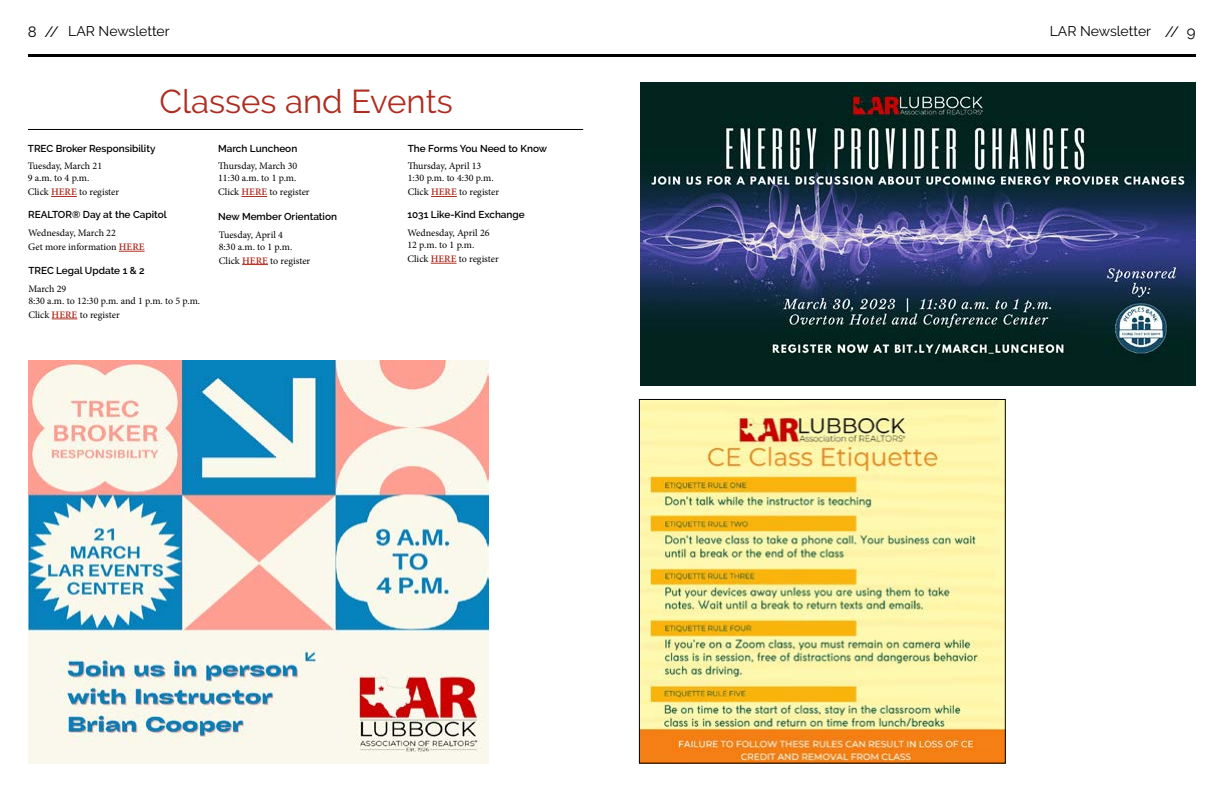
<style>
.page{position:relative;width:1224px;height:792px;background:#fff}
.page>*{position:absolute;margin:0;border:0;box-sizing:border-box;transform-origin:0 0}
.t1{font:33px "Raleway";color:#ae2d20}
.t2{font:14px "Raleway";color:#000}
.t3{font:10px/12px "Minion Pro";letter-spacing:-.005em;color:#000}
.t4{font:600 10px "Raleway";color:#000}
.s1{font-size:15px}
.s2{font-weight:600;color:#ae2d20}
</style>
<div class="page">
<hr style="left:28px;top:54px;width:1168px;height:3px;background:#000">
<hr style="left:28px;top:129px;width:555px;height:1px;background:#000">
<img style="left:28px;top:361px;width:461px;height:403px">
<img style="left:641px;top:401px;width:363px;height:361px">
<div style="left:639px;top:399px;width:367px;height:365px;border:1px solid #000"></div>
<img style="left:640px;top:82px;width:556px;height:304px">
<svg style="left:242px;top:264px;width:26px;height:1px"></svg>
<svg style="left:119px;top:251px;width:26px;height:1px"></svg>
<svg style="left:241px;top:196px;width:26px;height:1px"></svg>
<svg style="left:431px;top:196px;width:26px;height:1px"></svg>
<svg style="left:52px;top:318px;width:25px;height:1px"></svg>
<svg style="left:431px;top:263px;width:25px;height:1px"></svg>
<svg style="left:51px;top:196px;width:26px;height:1px"></svg>
<h2 class="t2" style="left:28px;top:23px;width:143px"><span class="s1">8 //</span> LAR Newsletter</h2>
<h2 class="t2" style="left:1050px;top:23px;width:147px">LAR Newsletter <span class="s1">// 9</span></h2>
<h1 class="t1" style="left:159px;top:82px;width:295px">Classes and Events</h1>
<p class="t4" style="left:28px;top:142px;width:129px">TREC Broker Responsibility</p>
<p class="t3" style="left:28px;top:160px;width:76px">Tuesday, March 21<br>9 a.m. to 4 p.m.</p>
<p class="t3" style="left:28px;top:186px;width:93px">Click <span class="s2">HERE</span> to register</p>
<p class="t4" style="left:28px;top:209px;width:140px">REALTOR® Day at the Capitol</p>
<p class="t3" style="left:28px;top:226px;width:118px;line-height:14px">Wednesday, March 22<br>Get more information <span class="s2">HERE</span></p>
<p class="t4" style="left:28px;top:265px;width:118px">TREC Legal Update 1 &amp; 2</p>
<p class="t3" style="left:28px;top:283px;width:173px">March 29<br>8:30 a.m. to 12:30 p.m. and 1 p.m. to 5 p.m.</p>
<p class="t3" style="left:28px;top:309px;width:93px">Click <span class="s2">HERE</span> to register</p>
<p class="t4" style="left:218px;top:142px;width:81px">March Luncheon</p>
<p class="t3" style="left:218px;top:160px;width:81px">Thursday, March 30<br>11:30 a.m. to 1 p.m.</p>
<p class="t3" style="left:218px;top:186px;width:93px">Click <span class="s2">HERE</span> to register</p>
<p class="t4" style="left:218px;top:211px;width:120px">New Member Orientation</p>
<p class="t3" style="left:219px;top:228px;width:75px">Tuesday, April 4<br>8:30 a.m. to 1 p.m.</p>
<p class="t3" style="left:219px;top:254px;width:93px">Click <span class="s2">HERE</span> to register</p>
<p class="t4" style="left:408px;top:142px;width:141px">The Forms You Need to Know</p>
<p class="t3" style="left:408px;top:160px;width:87px">Thursday, April 13<br>1:30 p.m. to 4:30 p.m.</p>
<p class="t3" style="left:408px;top:186px;width:93px">Click <span class="s2">HERE</span> to register</p>
<p class="t4" style="left:407px;top:209px;width:119px">1031 Like-Kind Exchange</p>
<p class="t3" style="left:407px;top:227px;width:84px">Wednesday, April 26<br>12 p.m. to 1 p.m.</p>
<p class="t3" style="left:407px;top:253px;width:93px">Click <span class="s2">HERE</span> to register</p>
</div>
